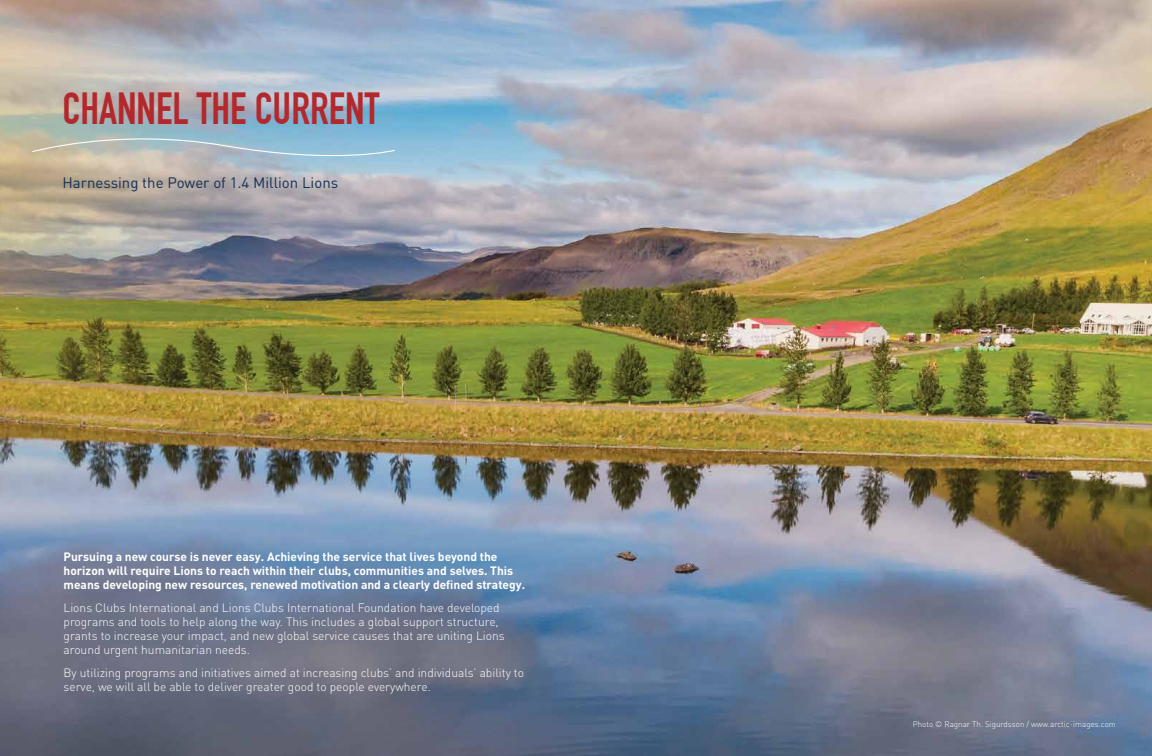
<style>
.page{position:relative;width:1152px;height:756px;background:#fff}
.page>*{position:absolute;margin:0;border:0;box-sizing:border-box;transform-origin:0 0}
.t1{font:700 44px "DIN Condensed";color:#b3282d}
.t2{font:15px "DIN";color:#133156}
.t3{font:300 12px/14px "DIN";color:#fff}
.t4{font:700 12px/14px "DIN";color:#fff}
.t5{font:300 8px "DIN";color:#fff}
</style>
<div class="page">
<img style="left:0;top:0;width:1152px;height:756px">
<svg style="left:31px;top:128px;width:365px;height:38px"></svg>
<h1 class="t1" style="left:63px;top:83px;width:318px">CHANNEL THE CURRENT</h1>
<p class="t2" style="left:63px;top:174px;width:277px">Harnessing the Power of 1.4 Million Lions</p>
<p class="t4" style="left:64px;top:549px;width:463px">Pursuing a new course is never easy. Achieving the service that lives beyond the horizon will require Lions to reach within their clubs, communities and selves. This means developing new resources, renewed motivation and a clearly defined strategy.</p>
<p class="t3" style="left:64px;top:600px;width:443px">Lions Clubs International and Lions Clubs International Foundation have developed programs and tools to help along the way. This includes a global support structure, grants to increase your impact, and new global service causes that are uniting Lions around urgent humanitarian needs.</p>
<p class="t3" style="left:64px;top:665px;width:462px">By utilizing programs and initiatives aimed at increasing clubs’ and individuals’ ability to serve, we will all be able to deliver greater good to people everywhere.</p>
<p class="t5" style="left:913px;top:718px;width:205px">Photo © Ragnar Th. Sigurdsson / www.arctic-images.com</p>
</div>
